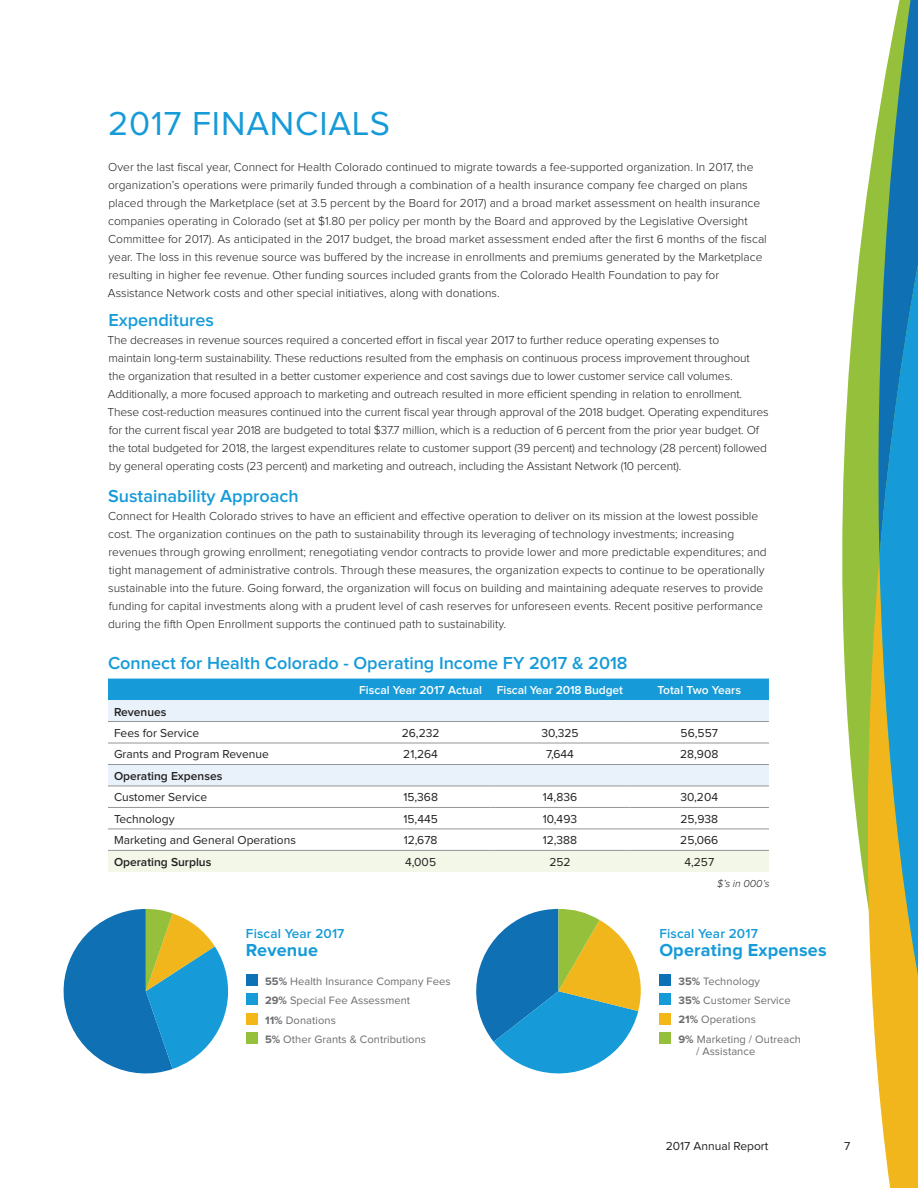
<style>
.page{position:relative;width:918px;height:1188px;background:#fff}
.page>*{position:absolute;margin:0;border:0;box-sizing:border-box;transform-origin:0 0}
.t1{font:34.5px "Proxima Nova";letter-spacing:.025em;color:#169bd8}
.t2{font:600 18px "Proxima Nova";color:#169bd8}
.t3{font:700 18px "Proxima Nova";letter-spacing:.01em;color:#169bd8}
.t4{font:600 13.5px "Proxima Nova";letter-spacing:.01em;color:#169bd8}
.t5{font:300 12px/18px "Proxima Nova";color:#231f20}
.t6{font:12px "Proxima Nova";color:#231f20}
.t7{font:600 12px "Proxima Nova";color:#fff}
.t8{font:600 12px "Proxima Nova";color:#231f20}
.t9{font:11.1px/19.5px "Proxima Nova";letter-spacing:.005em;color:#6c6d70}
.t10{font:italic 300 10.5px "Proxima Nova";color:#231f20}
.s1{font-weight:700}
</style>
<div class="page">
<svg style="left:842px;top:0;width:76px;height:1188px"></svg>
<svg style="left:63px;top:909px;width:166px;height:165px"></svg>
<div style="left:246px;top:974px;width:12px;height:12px;background:#0c71b5"></div>
<div style="left:246px;top:1013px;width:12px;height:12px;background:#f3b71a"></div>
<div style="left:246px;top:994px;width:12px;height:11px;background:#169bd8"></div>
<svg style="left:476px;top:909px;width:165px;height:165px"></svg>
<div style="left:659px;top:974px;width:12px;height:12px;background:#0c71b5"></div>
<div style="left:659px;top:1013px;width:12px;height:12px;background:#f3b71a"></div>
<div style="left:659px;top:993px;width:12px;height:12px;background:#169bd8"></div>
<div style="left:659px;top:1032px;width:12px;height:12px;background:#95c03c"></div>
<div style="left:246px;top:1032px;width:12px;height:12px;background:#95c03c"></div>
<div style="left:108px;top:679px;width:661px;height:21px;background:#169bd8"></div>
<svg style="left:108px;top:700px;width:661px;height:86px;fill:#e9f2fa"></svg>
<div style="left:108px;top:851px;width:661px;height:21px;background:#f2f7e8"></div>
<hr style="left:108px;top:721px;width:243px;height:1px;background:#939598">
<hr style="left:351px;top:721px;width:139px;height:1px;background:#939598">
<hr style="left:490px;top:721px;width:140px;height:1px;background:#939598">
<hr style="left:630px;top:721px;width:139px;height:1px;background:#939598">
<hr style="left:108px;top:743px;width:243px;height:1px;background:#939598">
<hr style="left:351px;top:743px;width:139px;height:1px;background:#939598">
<hr style="left:490px;top:743px;width:140px;height:1px;background:#939598">
<hr style="left:630px;top:743px;width:139px;height:1px;background:#939598">
<hr style="left:108px;top:764px;width:243px;height:1px;background:#939598">
<hr style="left:351px;top:764px;width:139px;height:1px;background:#939598">
<hr style="left:490px;top:764px;width:140px;height:1px;background:#939598">
<hr style="left:630px;top:764px;width:139px;height:1px;background:#939598">
<hr style="left:108px;top:786px;width:243px;height:1px;background:#939598">
<hr style="left:351px;top:786px;width:139px;height:1px;background:#939598">
<hr style="left:490px;top:786px;width:140px;height:1px;background:#939598">
<hr style="left:630px;top:786px;width:139px;height:1px;background:#939598">
<hr style="left:108px;top:807px;width:243px;height:1px;background:#939598">
<hr style="left:351px;top:807px;width:139px;height:1px;background:#939598">
<hr style="left:490px;top:807px;width:140px;height:1px;background:#939598">
<hr style="left:630px;top:807px;width:139px;height:1px;background:#939598">
<hr style="left:108px;top:829px;width:243px;height:1px;background:#939598">
<hr style="left:351px;top:829px;width:139px;height:1px;background:#939598">
<hr style="left:490px;top:829px;width:140px;height:1px;background:#939598">
<hr style="left:630px;top:829px;width:139px;height:1px;background:#939598">
<hr style="left:108px;top:850px;width:243px;height:1px;background:#939598">
<hr style="left:351px;top:850px;width:139px;height:1px;background:#939598">
<hr style="left:490px;top:850px;width:140px;height:1px;background:#939598">
<hr style="left:630px;top:850px;width:139px;height:1px;background:#939598">
<h1 class="t1" style="left:108px;top:108px;width:284px">2017 FINANCIALS</h1>
<p class="t5" style="left:108px;top:159px;width:660px">Over the last fiscal year, Connect for Health Colorado continued to migrate towards a fee-supported organization. In 2017, the organization’s operations were primarily funded through a combination of a health insurance company fee charged on plans placed through the Marketplace (set at 3.5 percent by the Board for 2017) and a broad market assessment on health insurance companies operating in Colorado (set at $1.80 per policy per month by the Board and approved by the Legislative Oversight Committee for 2017). As anticipated in the 2017 budget, the broad market assessment ended after the first 6 months of the fiscal year. The loss in this revenue source was buffered by the increase in enrollments and premiums generated by the Marketplace resulting in higher fee revenue. Other funding sources included grants from the Colorado Health Foundation to pay for Assistance Network costs and other special initiatives, along with donations.</p>
<h2 class="t2" style="left:109px;top:312px;width:107px">Expenditures</h2>
<p class="t5" style="left:107px;top:332px;width:663px">The decreases in revenue sources required a concerted effort in fiscal year 2017 to further reduce operating expenses to<br>maintain long-term sustainability. These reductions resulted from the emphasis on continuous process improvement throughout<br>the organization that resulted in a better customer experience and cost savings due to lower customer service call volumes.<br>Additionally, a more focused approach to marketing and outreach resulted in more efficient spending in relation to enrollment.<br>These cost-reduction measures continued into the current fiscal year through approval of the 2018 budget. Operating expenditures for the current fiscal year 2018 are budgeted to total $37.7 million, which is a reduction of 6 percent from the prior year budget. Of the total budgeted for 2018, the largest expenditures relate to customer support (39 percent) and technology (28 percent) followed by general operating costs (23 percent) and marketing and outreach, including the Assistant Network (10 percent).</p>
<h2 class="t2" style="left:108px;top:488px;width:192px">Sustainability Approach</h2>
<p class="t5" style="left:108px;top:507px;width:660px">Connect for Health Colorado strives to have an efficient and effective operation to deliver on its mission at the lowest possible cost. The organization continues on the path to sustainability through its leveraging of technology investments; increasing revenues through growing enrollment; renegotiating vendor contracts to provide lower and more predictable expenditures; and tight management of administrative controls. Through these measures, the organization expects to continue to be operationally sustainable into the future. Going forward, the organization will focus on building and maintaining adequate reserves to provide funding for capital investments along with a prudent level of cash reserves for unforeseen events. Recent positive performance during the fifth Open Enrollment supports the continued path to sustainability.</p>
<h2 class="t2" style="left:108px;top:655px;width:521px">Connect for Health Colorado - Operating Income FY 2017 &amp; 2018</h2>
<p class="t7" style="left:359px;top:685px;width:265px">Fiscal Year 2017 Actual Fiscal Year 2018 Budget</p>
<p class="t7" style="left:658px;top:685px;width:85px">Total Two Years</p>
<p class="t8" style="left:114px;top:706px;width:54px">Revenues</p>
<p class="t6" style="left:114px;top:728px;width:87px">Fees for Service</p>
<p class="t6" style="left:402px;top:728px;width:39px">26,232</p>
<p class="t6" style="left:541px;top:728px;width:39px">30,325</p>
<p class="t6" style="left:681px;top:728px;width:39px">56,557</p>
<p class="t6" style="left:114px;top:749px;width:156px">Grants and Program Revenue</p>
<p class="t6" style="left:403px;top:749px;width:36px">21,264</p>
<p class="t6" style="left:546px;top:749px;width:29px">7,644</p>
<p class="t6" style="left:680px;top:749px;width:40px">28,908</p>
<p class="t8" style="left:114px;top:770px;width:110px">Operating Expenses</p>
<p class="t6" style="left:114px;top:792px;width:95px">Customer Service</p>
<p class="t6" style="left:403px;top:792px;width:36px">15,368</p>
<p class="t6" style="left:543px;top:792px;width:36px">14,836</p>
<p class="t6" style="left:681px;top:792px;width:39px">30,204</p>
<p class="t6" style="left:114px;top:813px;width:62px">Technology</p>
<p class="t6" style="left:403px;top:813px;width:36px">15,445</p>
<p class="t6" style="left:543px;top:813px;width:36px">10,493</p>
<p class="t6" style="left:680px;top:813px;width:39px">25,938</p>
<p class="t6" style="left:114px;top:835px;width:183px">Marketing and General Operations</p>
<p class="t6" style="left:404px;top:835px;width:35px">12,678</p>
<p class="t6" style="left:543px;top:835px;width:36px">12,388</p>
<p class="t6" style="left:680px;top:835px;width:40px">25,066</p>
<p class="t8" style="left:114px;top:856px;width:99px">Operating Surplus</p>
<p class="t6" style="left:405px;top:856px;width:32px">4,005</p>
<p class="t6" style="left:549px;top:856px;width:23px">252</p>
<p class="t6" style="left:684px;top:856px;width:31px">4,257</p>
<p class="t10" style="left:717px;top:879px;width:54px">$’s in 000’s</p>
<p class="t4" style="left:246px;top:928px;width:100px">Fiscal Year 2017</p>
<h2 class="t3" style="left:246px;top:942px;width:74px">Revenue</h2>
<p class="t9" style="left:265px;top:972px;width:187px"><span class="s1">55%</span> Health Insurance Company Fees<br><span class="s1">29%</span> Special Fee Assessment<br><span class="s1">11%</span> Donations<br><span class="s1">5%</span> Other Grants &amp; Contributions</p>
<p class="t4" style="left:659px;top:928px;width:100px">Fiscal Year 2017</p>
<h2 class="t3" style="left:659px;top:942px;width:169px">Operating Expenses</h2>
<p class="t9" style="left:678px;top:972px;width:124px"><span class="s1">35%</span> Technology<br><span class="s1">35%</span> Customer Service<br><span class="s1">21%</span> Operations<br><span class="s1">9%</span> Marketing / Outreach</p>
<p class="t9" style="left:696px;top:1042px;width:61px">/ Assistance</p>
<p class="t6" style="left:666px;top:1141px;width:104px">2017 Annual Report</p>
<p class="t6" style="left:844px;top:1141px;width:8px">7</p>
</div>
